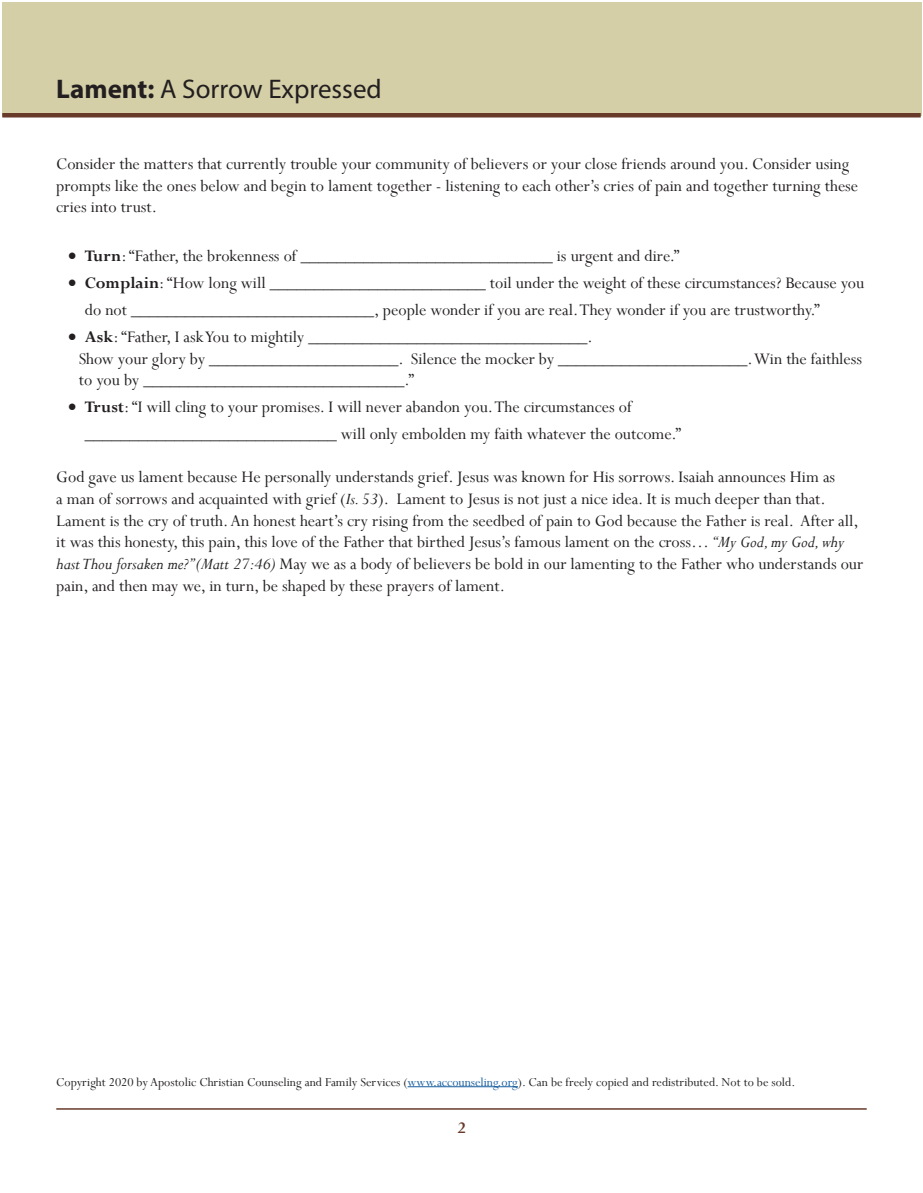
<style>
.page{position:relative;width:923px;height:1193px;background:#fff}
.page>*{position:absolute;margin:0;border:0;box-sizing:border-box;transform-origin:0 0}
.t1{font:27px "Myriad Pro";color:#231f20}
.Endnote_Text{font:18px/21.6px "Perpetua";color:#231f20}
.Main_Body{font:18px/21.6px "Perpetua";color:#231f20}
.t2{font:700 18px "Perpetua";color:#683a2a}
.Endnote_Text-2{font:13.5px "Perpetua";color:#231f20}
.s1{font-weight:700}
.s2{font-style:italic}
.s3{color:#175d9e}
</style>
<div class="page">
<div style="left:2px;top:2px;width:919px;height:113px;background:#d4cfa6"></div>
<hr style="left:56px;top:1108px;width:810px;height:1px;background:#683a2a">
<hr style="left:2px;top:113px;width:918px;height:4px;background:#683a2a">
<hr style="left:407px;top:1086px;width:111px;height:1px;background:#175d9e">
<h1 class="t1" style="left:56px;top:73px;width:327px"><span class="s1">Lament:</span> A Sorrow Expressed</h1>
<p class="Endnote_Text" style="left:56px;top:153px;width:803px">Consider the matters that currently trouble your community of believers or your close friends around you. Consider using prompts like the ones below and begin to lament together - listening to each other’s cries of pain and together turning these cries into trust.</p>
<p class="Endnote_Text" style="left:68px;top:245px;width:612px">• <span class="s1">Turn</span>: “Father, the brokenness of ____________________________ is urgent and dire.”</p>
<p class="Endnote_Text" style="left:85px;top:269px;width:781px;line-height:27px;text-indent:-16px">• <span class="s1">Complain</span>: “How long will ________________________ toil under the weight of these circumstances? Because you do not ___________________________, people wonder if you are real. They wonder if you are trustworthy.”</p>
<p class="Endnote_Text" style="left:68px;top:326px;width:526px">• <span class="s1">Ask</span>: “Father, I ask You to mightily _______________________________.</p>
<p class="Main_Body" style="left:79px;top:347px;width:784px">Show your glory by _____________________. Silence the mocker by _____________________. Win the faithless to you by _____________________________.”</p>
<p class="Endnote_Text" style="left:85px;top:393px;width:597px;line-height:27px;text-indent:-16px">• <span class="s1">Trust</span>: “I will cling to your promises. I will never abandon you. The circumstances of ____________________________ will only embolden my faith whatever the outcome.”</p>
<p class="Endnote_Text" style="left:56px;top:466px;width:808px">God gave us lament because He personally understands grief. Jesus was known for His sorrows. Isaiah announces Him as<br>a man of sorrows and acquainted with grief (<span class="s2">Is. 53</span>). Lament to Jesus is not just a nice idea. It is much deeper than that.<br>Lament is the cry of truth. An honest heart’s cry rising from the seedbed of pain to God because the Father is real. After all, it was this honesty, this pain, this love of the Father that birthed Jesus’s famous lament on the cross… <span class="s2">“My God, my God, why hast Thou forsaken me?” (Matt 27:46)</span> May we as a body of believers be bold in our lamenting to the Father who understands our pain, and then may we, in turn, be shaped by these prayers of lament.</p>
<p class="Endnote_Text-2" style="left:56px;top:1073px;width:740px">Copyright 2020 by Apostolic Christian Counseling and Family Services (<span class="s3">www.accounseling.org</span>). Can be freely copied and redistributed. Not to be sold.</p>
<p class="t2" style="left:457px;top:1116px;width:10px">2</p>
</div>
